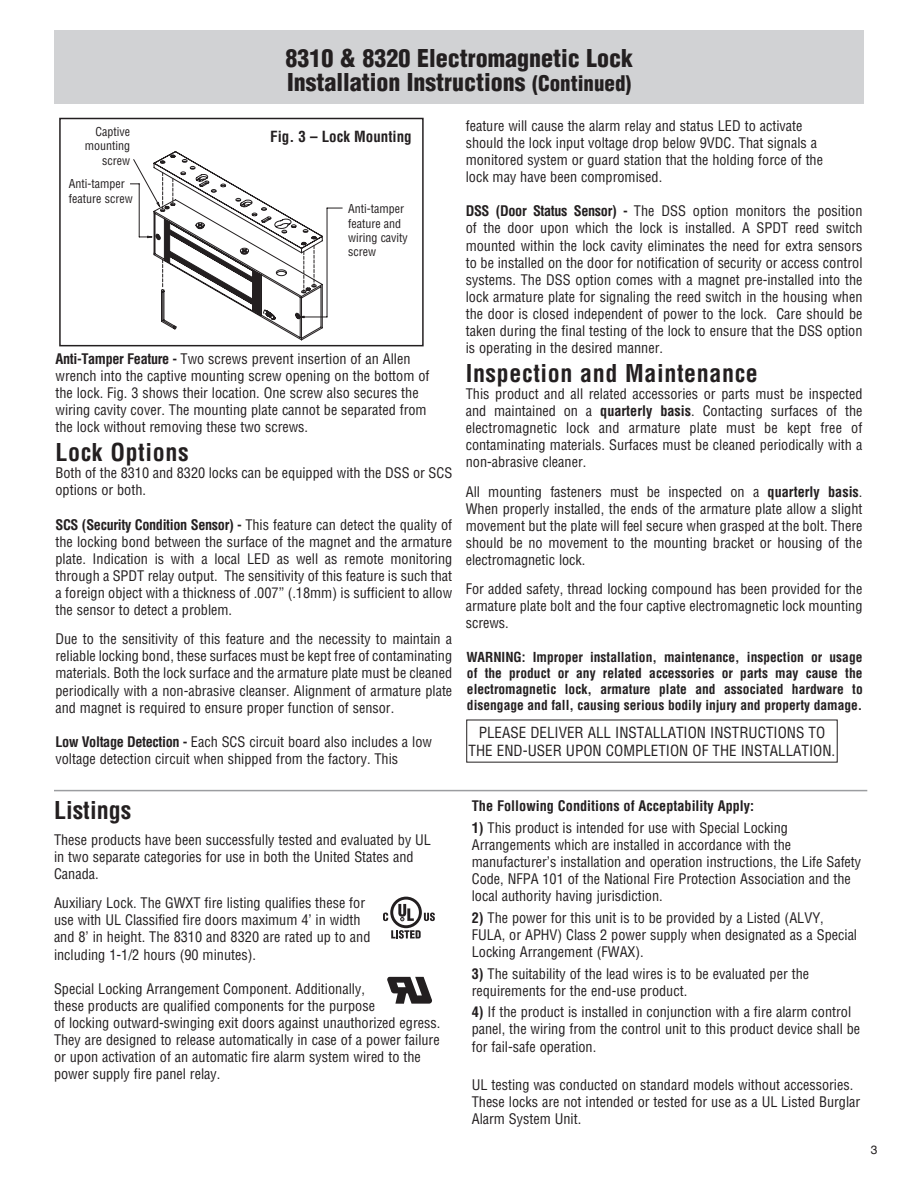
<style>
.page{position:relative;width:918px;height:1188px;background:#fff}
.page>*{position:absolute;margin:0;border:0;box-sizing:border-box;transform-origin:0 0}
.t1{font:900 condensed 24px/24px "Helvetica";color:#231f20}
.t2{font:700 condensed 24px "Helvetica";letter-spacing:.025em;color:#231f20}
.t3{font:700 condensed 24px "Helvetica";color:#231f20}
.t4{font:condensed 15px/18px "Helvetica";color:#231f20}
.t5{font:700 condensed 15px "Helvetica";color:#231f20}
.t6{font:condensed 14.25px/17.1px "Helvetica";color:#231f20}
.t7{font:700 condensed 14.25px "Helvetica";color:#231f20}
.t8{font:700 condensed 13.5px/16.2px "Helvetica";color:#231f20;text-align:justify}
.t9{font:condensed 12px/14.4px "Helvetica";color:#231f20}
.t10{font:12px "Helvetica";color:#231f20}
.s1{font-size:21px}
.s2{font-weight:700}
</style>
<div class="page">
<div style="left:54px;top:30px;width:810px;height:74px;background:#d1d2d4"></div>
<svg style="left:391px;top:930px;width:30px;height:9px"></svg>
<svg style="left:424px;top:913px;width:11px;height:8px"></svg>
<svg style="left:390px;top:897px;width:32px;height:31px"></svg>
<div style="left:393px;top:900px;width:26px;height:25px;background:#fff;border-radius:50%"></div>
<svg style="left:398px;top:904px;width:16px;height:17px"></svg>
<svg style="left:383px;top:913px;width:5px;height:8px"></svg>
<svg style="left:387px;top:977px;width:45px;height:27px"></svg>
<svg style="left:130px;top:151px;width:212px;height:189px"></svg>
<div style="left:59px;top:118px;width:365px;height:228px;border:2px solid #231f20"></div>
<hr style="left:54px;top:790px;width:813px;height:1px;background:#9b9da0">
<h1 class="t1" style="left:285px;top:46px;width:349px">8310 &amp; 8320 Electromagnetic Lock<br>Installation Instructions <span class="s1">(Continued)</span></h1>
<p class="t9" style="left:85px;top:124px;width:47px;text-align:right">Captive mounting screw</p>
<p class="t9" style="left:69px;top:177px;width:65px">Anti-tamper feature screw</p>
<p class="t5" style="left:270px;top:127px;width:143px">Fig. 3 – Lock Mounting</p>
<p class="t9" style="left:348px;top:201px;width:61px">Anti-tamper feature and wiring cavity screw</p>
<p class="t6" style="left:56px;top:350px;width:376px"><span class="s2">Anti-Tamper Feature -</span> Two screws prevent insertion of an Allen wrench into the captive mounting screw opening on the bottom of the lock. Fig. 3 shows their location. One screw also secures the wiring cavity cover. The mounting plate cannot be separated from the lock without removing these two screws.</p>
<h1 class="t2" style="left:56px;top:438px;width:135px">Lock Options</h1>
<p class="t6" style="left:56px;top:464px;width:398px">Both of the 8310 and 8320 locks can be equipped with the DSS or SCS options or both.</p>
<p class="t6" style="left:56px;top:516px;width:398px;text-align:justify"><span class="s2">SCS (Security Condition Sensor) -</span> This feature can detect the quality of the locking bond between the surface of the magnet and the armature plate. Indication is with a local LED as well as remote monitoring through a SPDT relay output. The sensitivity of this feature is such that a foreign object with a thickness of .007” (.18mm) is sufficient to allow the sensor to detect a problem.</p>
<p class="t6" style="left:56px;top:630px;width:398px;text-align:justify">Due to the sensitivity of this feature and the necessity to maintain a reliable locking bond, these surfaces must be kept free of contaminating materials. Both the lock surface and the armature plate must be cleaned periodically with a non-abrasive cleanser. Alignment of armature plate and magnet is required to ensure proper function of sensor.</p>
<p class="t6" style="left:56px;top:733px;width:378px"><span class="s2">Low Voltage Detection -</span> Each SCS circuit board also includes a low voltage detection circuit when shipped from the factory. This</p>
<p class="t6" style="left:466px;top:117px;width:359px">feature will cause the alarm relay and status LE D to activate should the lock input voltage drop below 9VDC. That signals a monitored system or guard station that the holding force of the lock may have been compromised.</p>
<p class="t6" style="left:466px;top:202px;width:398px;text-align:justify"><span class="s2">DSS (Door Status Sensor) -</span> The DSS option monitors the position of the door upon which the lock is installed. A SPDT reed switch mounted within the lock cavity eliminates the need for extra sensors to be installed on the door for notification of security or access control systems. The DSS option comes with a magnet pre-installed into the lock armature plate for signaling the reed switch in the housing when the door is closed independent of power to the lock. Care should be taken during the final testing of the lock to ensure that the DSS option is operating in the desired manner.</p>
<h1 class="t2" style="left:466px;top:359px;width:294px">Inspection and Maintenance</h1>
<p class="t6" style="left:466px;top:385px;width:398px;text-align:justify">This product and all related accessories or parts must be inspected and maintained on a <span class="s2">quarterly basis</span>. Contacting surfaces of the electromagnetic lock and armature plate must be kept free of contaminating materials. Surfaces must be cleaned periodically with a non-abrasive cleaner.</p>
<p class="t6" style="left:466px;top:483px;width:398px;text-align:justify">All mounting fasteners must be inspected on a <span class="s2">quarterly basis</span>.<br>When properly installed, the ends of the armature plate allow a slight movement but the plate will feel secure when grasped at the bolt. There should be no movement to the mounting bracket or housing of the electromagnetic lock.</p>
<p class="t6" style="left:466px;top:580px;width:398px;text-align:justify">For added safety, thread locking compound has been provided for the armature plate bolt and the four captive electromagnetic lock mounting screws.</p>
<p class="t8" style="left:466px;top:648px;width:398px">WARNING: Improper installation, maintenance, inspection or usage of the product or any related accessories or parts may cause the electromagnetic lock, armature plate and associated hardware to disengage and fall, causing serious bodily injury and property damage.</p>
<p class="t4" style="left:479px;top:723px;width:145px">Please deliver all insta</p>
<p class="t4" style="left:653px;top:723px;width:66px">llation instr</p>
<p class="t4" style="left:469px;top:723px;width:368px;text-indent:280px">uctions to the end-user upon completion of the installation.</p>
<h1 class="t3" style="left:54px;top:796px;width:79px">Listings</h1>
<p class="t6" style="left:54px;top:831px;width:370px">These products have been successfully tested and evaluated by UL in two separate categories for use in both the U nited States and<br>Canada.</p>
<p class="t6" style="left:54px;top:894px;width:318px">Auxiliary Lock. The GWXT fire listing qualifies these for use with UL Classified fire doors maximum 4’ in width and 8’ in height. The 8310 and 8320 are rated up to and including 1-1/2 hours (90 minutes).</p>
<p class="t6" style="left:54px;top:980px;width:388px">Special Locking Arrangement Component. Additionally,<br>these products are qualified components for the purpose<br>of locking outward-swinging exit doors against unauthorized egress.<br>They are designed to release automatically in case of a power failure or upon activation of an automatic fire alarm system wired to the power supply fire panel relay.</p>
<p class="t7" style="left:472px;top:797px;width:284px">The Following Conditions of Acceptability Apply:</p>
<p class="t6" style="left:472px;top:819px;width:391px"><span class="s2">1)</span> This product is intended for use with Special Locking Arrangements which are installed in accordance with the manufacturer’s installation and operation instructions, the Life Safety Code, NFPA 101 of the National Fire Protection Association and the local authority having jurisdiction.</p>
<p class="t6" style="left:472px;top:909px;width:354px"><span class="s2">2)</span> The power for this unit is to be provided by a Listed (ALVY,<br>FULA</p>
<p class="t6" style="left:472px;top:926px;width:387px;text-indent:30px">, or APHV) Class 2 power supply when designated as a Special<br>Locking Arrangement (FWAX).</p>
<p class="t6" style="left:472px;top:965px;width:339px"><span class="s2">3)</span> The suitability of the lead wires is to be evaluated per the requirements for the end-use product.</p>
<p class="t6" style="left:472px;top:1003px;width:390px"><span class="s2">4)</span> If the product is installed in conjunction with a fire alarm control panel, the wiring from the control unit to this product device shall be for fail-safe operation.</p>
<p class="t6" style="left:472px;top:1076px;width:383px">UL testing was conducted on standard models without accessories.<br>These locks are not intended or tested for use as a ULL</p>
<p class="t6" style="left:788px;top:1093px;width:73px">isted Burglar</p>
<p class="t6" style="left:472px;top:1110px;width:111px">Alarm System U nit.</p>
<p class="t10" style="left:871px;top:1140px;width:8px">3</p>
</div>
